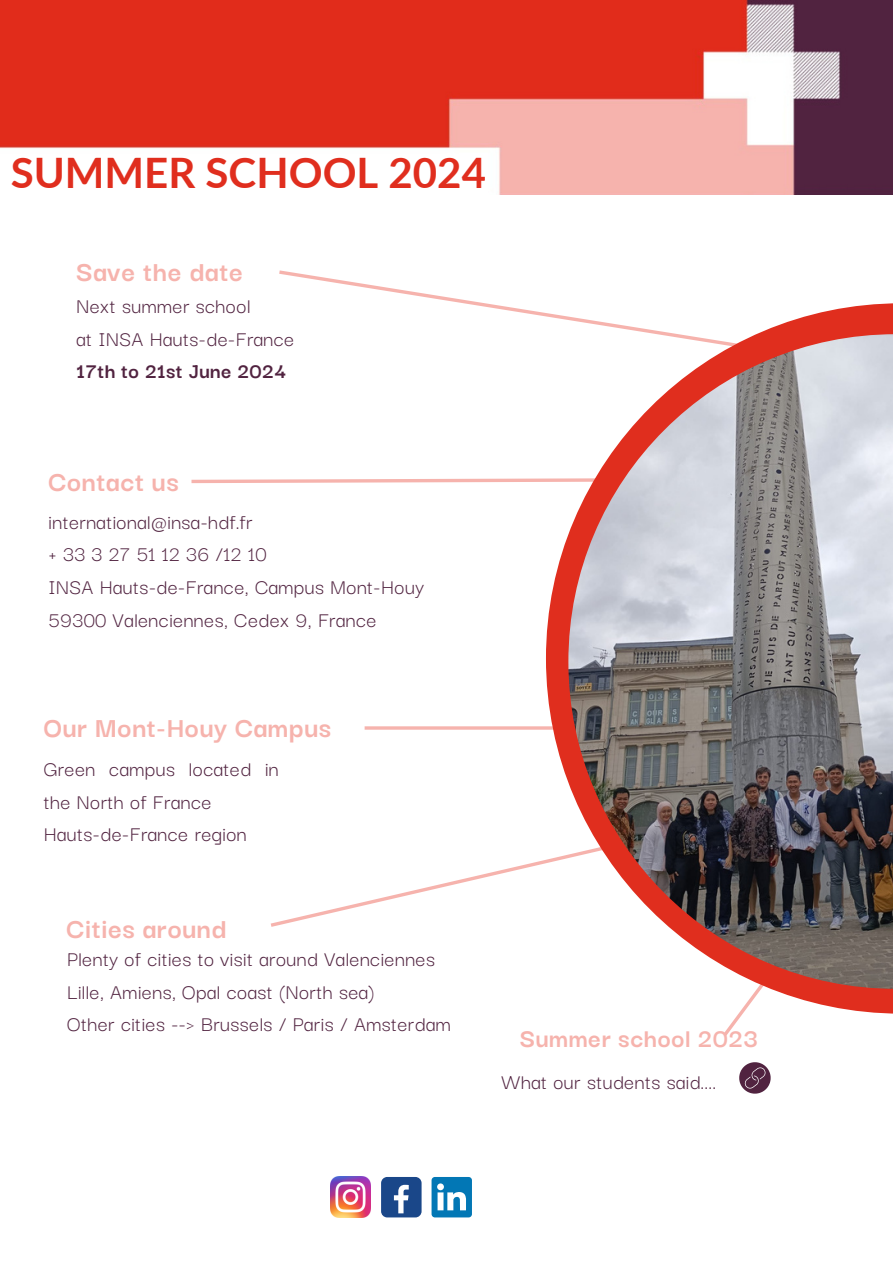
<style>
.page{position:relative;width:893px;height:1264px;background:#fff}
.page>*{position:absolute;margin:0;border:0;box-sizing:border-box;transform-origin:0 0}
.t1{font:700 42px "Lato";color:#e02e1e}
.t2{font:700 30px "Darker Grotesque";letter-spacing:.02em;color:#f6b3ad}
.t3{font:700 27.75px "Darker Grotesque";letter-spacing:.02em;color:#f6b3ad}
.t4{font:22.5px/32.5px "Darker Grotesque";letter-spacing:.02em;color:#512340}
.t5{font:700 22.5px "Darker Grotesque";letter-spacing:.02em;color:#512340}
</style>
<div class="page">
<svg style="left:279px;top:270px;width:267px;height:47px"></svg>
<svg style="left:191px;top:478px;width:355px;height:6px"></svg>
<hr style="left:364px;top:726px;width:359px;height:3px;background:#f6b3ad">
<svg style="left:271px;top:860px;width:275px;height:67px"></svg>
<svg style="left:546px;top:303px;width:346px;height:710px"></svg>
<img style="left:0;top:0;width:892px;height:195px">
<img style="left:568px;top:334px;width:324px;height:654px">
<img style="left:330px;top:1176px;width:41px;height:41px">
<div style="left:381px;top:1176px;width:40px;height:41px;background:#1a4789;border-radius:6px"></div>
<svg style="left:394px;top:1184px;width:14px;height:29px"></svg>
<svg style="left:431px;top:1177px;width:41px;height:40px"></svg>
<svg style="left:739px;top:1062px;width:31px;height:31px"></svg>
<p class="t1" style="left:11px;top:147px;width:477px">SUMMER SCHOOL 2024</p>
<p class="t2" style="left:76px;top:249px;width:168px">Save the date</p>
<p class="t4" style="left:76px;top:288px;width:175px">Next summer school</p>
<p class="t4" style="left:76px;top:320px;width:219px">at INSA Hauts-de-France</p>
<p class="t5" style="left:76px;top:354px;width:211px">17th to 21st June 2024</p>
<p class="t2" style="left:49px;top:459px;width:132px">Contact us</p>
<p class="t4" style="left:49px;top:504px;width:205px">international@insa-hdf.fr</p>
<p class="t4" style="left:49px;top:536px;width:219px">+ 33 3 27 51 12 36 /12 10</p>
<p class="t4" style="left:49px;top:569px;width:377px">INSA Hauts-de-France, Campus Mont-Houy</p>
<p class="t4" style="left:49px;top:601px;width:329px">59300 Valenciennes, Cedex 9, France</p>
<p class="t2" style="left:44px;top:705px;width:289px">Our Mont-Houy Campus</p>
<p class="t4" style="left:44px;top:751px;width:236px">Green campus located in the North of France</p>
<p class="t4" style="left:44px;top:816px;width:204px">Hauts-de-France region</p>
<p class="t2" style="left:67px;top:905px;width:161px">Cities around</p>
<p class="t4" style="left:67px;top:941px;width:369px">Plenty of cities to visit around Valenciennes</p>
<p class="t4" style="left:67px;top:973px;width:309px">Lille, Amiens, Opal coast (North sea)</p>
<p class="t4" style="left:67px;top:1006px;width:385px">Other cities --&gt; Brussels / Paris / Amsterdam</p>
<p class="t3" style="left:519px;top:1017px;width:239px">Summer school 2023</p>
<p class="t4" style="left:501px;top:1064px;width:216px">What our students said....</p>
</div>
